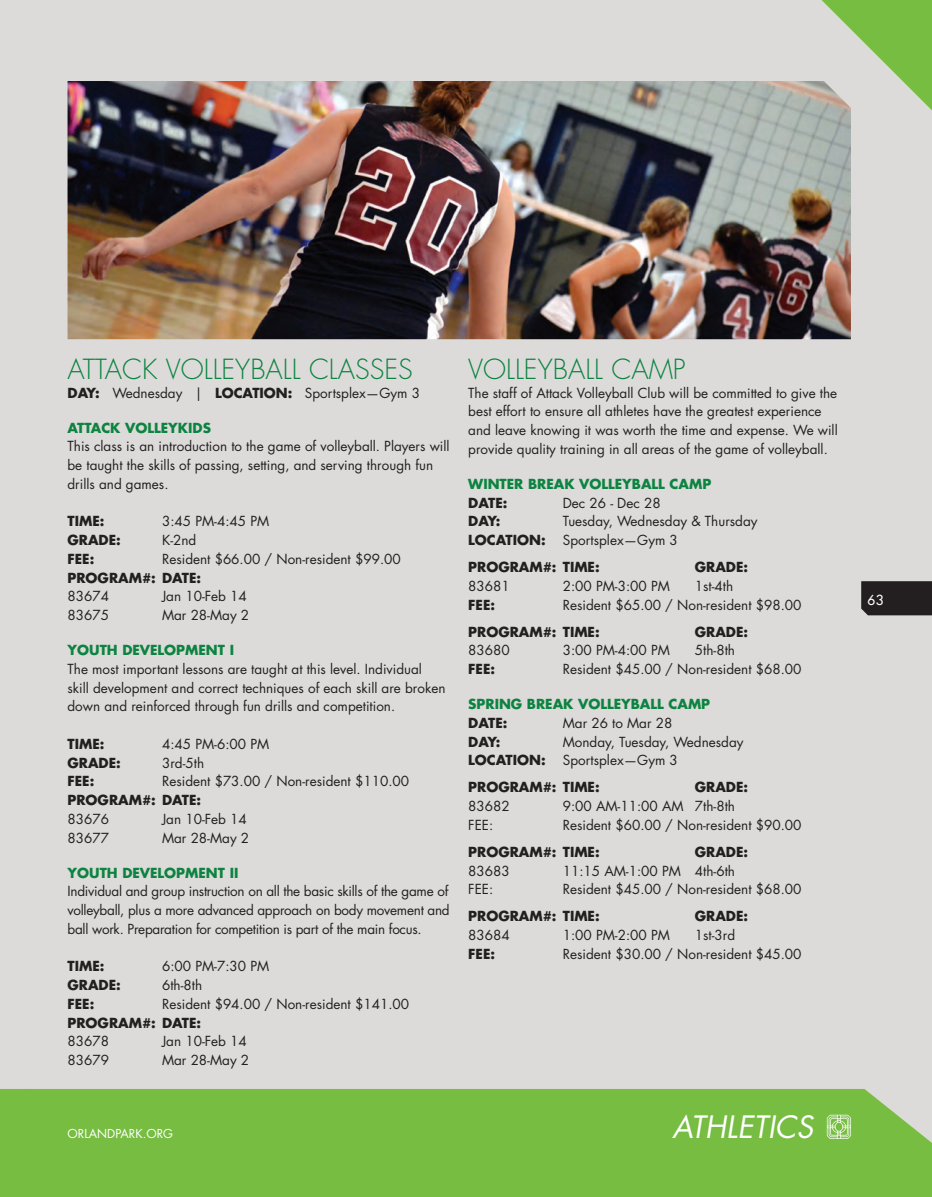
<style>
.page{position:relative;width:932px;height:1197px;background:#fff}
.page>*{position:absolute;margin:0;border:0;box-sizing:border-box;transform-origin:0 0}
.t1{font:italic 30px "Futura Std";color:#fff}
.t2{font:300 27px "Futura Std";color:#0c8340}
.t3{font:13.5px/18.8px "Futura Std";color:#231f20}
.t4{font:700 13.5px "Futura Std";color:#231f20}
.t5{font:700 13.5px "Futura Std";color:#0c8340}
.t6{font:500 13.5px "Futura Std";color:#fff}
.t7{font:12px "Futura Std";color:#fff}
.s1{font-weight:700}
</style>
<div class="page">
<div style="left:27px;top:0;width:905px;height:1182px;background:#dddbda"></div>
<div style="left:0;top:0;width:26px;height:1182px;background:#dddbda"></div>
<div style="left:28px;top:1089px;width:904px;height:108px;background:#77bd42"></div>
<div style="left:0;top:1089px;width:28px;height:108px;background:#77bd42"></div>
<div style="left:861px;top:581px;width:71px;height:34px;background:#231f20"></div>
<svg style="left:821px;top:0;width:111px;height:112px"></svg>
<svg style="left:826px;top:1114px;width:25px;height:25px"></svg>
<img style="left:68px;top:81px;width:782px;height:258px">
<h2 class="t2" style="left:68px;top:352px;width:347px">ATTACK VOLLEYBALL CLASSES</h2>
<p class="t3" style="left:68px;top:383px;width:354px"><span class="s1">DAY:</span> Wednesday | <span class="s1">LOCATION:</span> Sportsplex—Gym 3</p>
<p class="t5" style="left:68px;top:418px;width:145px">ATTACK VOLLEYKIDS</p>
<p class="t3" style="left:68px;top:437px;width:383px">This class is an introduction to the game of volleyball. Players will be taught the skills of passing, setting, and serving through fun drills and games.</p>
<p class="t4" style="left:68px;top:512px;width:38px">TIME:</p>
<p class="t3" style="left:162px;top:512px;width:109px">3:45 PM-4:45 PM</p>
<p class="t4" style="left:68px;top:531px;width:55px">GRADE:</p>
<p class="t3" style="left:162px;top:531px;width:36px">K-2nd</p>
<p class="t4" style="left:68px;top:550px;width:28px">FEE:</p>
<p class="t3" style="left:162px;top:549px;width:240px">Resident $66.00 / Non-resident $99.00</p>
<p class="t4" style="left:68px;top:568px;width:135px">PROGRAM#: DATE:</p>
<p class="t3" style="left:68px;top:587px;width:43px">83674</p>
<p class="t3" style="left:162px;top:587px;width:86px">Jan 10-Feb 14</p>
<p class="t3" style="left:68px;top:606px;width:43px">83675</p>
<p class="t3" style="left:162px;top:606px;width:89px">Mar 28-May 2</p>
<p class="t5" style="left:68px;top:641px;width:168px">YOUTH DEVELOPMENT I</p>
<p class="t3" style="left:68px;top:659px;width:379px">The most important lessons are taught at this level. Individual skill development and correct techniques of each skill are broken down and reinforced through fun drills and competition.</p>
<p class="t4" style="left:68px;top:735px;width:38px">TIME:</p>
<p class="t3" style="left:162px;top:734px;width:109px">4:45 PM-6:00 PM</p>
<p class="t4" style="left:68px;top:753px;width:55px">GRADE:</p>
<p class="t3" style="left:162px;top:753px;width:44px">3rd-5th</p>
<p class="t4" style="left:68px;top:772px;width:28px">FEE:</p>
<p class="t3" style="left:162px;top:772px;width:248px">Resident $73.00 / Non-resident $110.00</p>
<p class="t4" style="left:68px;top:791px;width:135px">PROGRAM#: DATE:</p>
<p class="t3" style="left:68px;top:809px;width:43px">83676</p>
<p class="t3" style="left:162px;top:809px;width:86px">Jan 10-Feb 14</p>
<p class="t3" style="left:68px;top:828px;width:43px">83677</p>
<p class="t3" style="left:162px;top:828px;width:89px">Mar 28-May 2</p>
<p class="t5" style="left:68px;top:863px;width:172px">YOUTH DEVELOPMENT II</p>
<p class="t3" style="left:68px;top:882px;width:383px;text-align:justify">Individual and group instruction on all the basic skills of the game of volleyball, plus a more advanced approach on body movement and ball work. Preparation for competition is part of the main focus.</p>
<p class="t4" style="left:68px;top:957px;width:38px">TIME:</p>
<p class="t3" style="left:162px;top:957px;width:109px">6:00 PM-7:30 PM</p>
<p class="t4" style="left:68px;top:976px;width:55px">GRADE:</p>
<p class="t3" style="left:162px;top:976px;width:42px">6th-8th</p>
<p class="t4" style="left:68px;top:995px;width:28px">FEE:</p>
<p class="t3" style="left:162px;top:994px;width:248px">Resident $94.00 / Non-resident $141.00</p>
<p class="t4" style="left:68px;top:1013px;width:135px">PROGRAM#: DATE:</p>
<p class="t3" style="left:68px;top:1032px;width:43px">83678</p>
<p class="t3" style="left:162px;top:1032px;width:86px">Jan 10-Feb 14</p>
<p class="t3" style="left:68px;top:1051px;width:43px">83679</p>
<p class="t3" style="left:162px;top:1051px;width:89px">Mar 28-May 2</p>
<p class="t7" style="left:68px;top:1126px;width:107px">ORLANDPARK.ORG</p>
<h2 class="t2" style="left:468px;top:352px;width:219px">VOLLEYBALL CAMP</h2>
<p class="t3" style="left:468px;top:383px;width:371px">The staff of Attack Volleyball Club will be committed to give the best effort to ensure all athletes have the greatest experience and leave knowing it was worth the time and expense. We will provide quality training in all areas of the game of volleyball.</p>
<p class="t5" style="left:468px;top:475px;width:244px">WINTER BREAK VOLLEYBALL CAMP</p>
<p class="t4" style="left:468px;top:493px;width:41px">DATE:</p>
<p class="t3" style="left:562px;top:493px;width:99px">Dec 26 - Dec 28</p>
<p class="t4" style="left:468px;top:512px;width:34px">DAY:</p>
<p class="t3" style="left:562px;top:512px;width:196px">Tuesday, Wednesday &amp; Thursday</p>
<p class="t4" style="left:468px;top:531px;width:79px">LOCATION:</p>
<p class="t3" style="left:562px;top:531px;width:117px">Sportsplex—Gym 3</p>
<p class="t4" style="left:468px;top:558px;width:133px">PROGRAM#: TIME:</p>
<p class="t4" style="left:695px;top:558px;width:55px">GRADE:</p>
<p class="t3" style="left:468px;top:576px;width:43px">83681</p>
<p class="t3" style="left:562px;top:576px;width:109px">2:00 PM-3:00 PM</p>
<p class="t3" style="left:695px;top:576px;width:40px">1st-4th</p>
<p class="t4" style="left:468px;top:595px;width:28px">FEE:</p>
<p class="t3" style="left:562px;top:595px;width:240px">Resident $65.00 / Non-resident $98.00</p>
<p class="t4" style="left:468px;top:622px;width:133px">PROGRAM#: TIME:</p>
<p class="t4" style="left:695px;top:622px;width:55px">GRADE:</p>
<p class="t3" style="left:468px;top:641px;width:43px">83680</p>
<p class="t3" style="left:562px;top:641px;width:109px">3:00 PM-4:00 PM</p>
<p class="t3" style="left:695px;top:641px;width:42px">5th-8th</p>
<p class="t4" style="left:468px;top:660px;width:28px">FEE:</p>
<p class="t3" style="left:562px;top:660px;width:240px">Resident $45.00 / Non-resident $68.00</p>
<p class="t5" style="left:468px;top:695px;width:243px">SPRING BREAK VOLLEYBALL CAMP</p>
<p class="t4" style="left:468px;top:714px;width:41px">DATE:</p>
<p class="t3" style="left:562px;top:713px;width:111px">Mar 26 to Mar 28</p>
<p class="t4" style="left:468px;top:732px;width:34px">DAY:</p>
<p class="t3" style="left:562px;top:732px;width:182px">Monday, Tuesday, Wednesday</p>
<p class="t4" style="left:468px;top:751px;width:79px">LOCATION:</p>
<p class="t3" style="left:562px;top:751px;width:117px">Sportsplex—Gym 3</p>
<p class="t4" style="left:468px;top:778px;width:133px">PROGRAM#: TIME:</p>
<p class="t4" style="left:695px;top:778px;width:55px">GRADE:</p>
<p class="t3" style="left:468px;top:797px;width:43px">83682</p>
<p class="t3" style="left:562px;top:797px;width:174px">9:00 AM-11:00 AM 7th-8th</p>
<p class="t3" style="left:468px;top:815px;width:27px">FEE:</p>
<p class="t3" style="left:562px;top:815px;width:240px">Resident $60.00 / Non-resident $90.00</p>
<p class="t4" style="left:468px;top:843px;width:133px">PROGRAM#: TIME:</p>
<p class="t4" style="left:695px;top:843px;width:55px">GRADE:</p>
<p class="t3" style="left:468px;top:861px;width:43px">83683</p>
<p class="t3" style="left:562px;top:861px;width:174px">11:15 AM-1:00 PM 4th-6th</p>
<p class="t3" style="left:468px;top:880px;width:27px">FEE:</p>
<p class="t3" style="left:562px;top:880px;width:240px">Resident $45.00 / Non-resident $68.00</p>
<p class="t4" style="left:468px;top:907px;width:133px">PROGRAM#: TIME:</p>
<p class="t4" style="left:695px;top:907px;width:55px">GRADE:</p>
<p class="t3" style="left:468px;top:926px;width:43px">83684</p>
<p class="t3" style="left:562px;top:926px;width:109px">1:00 PM-2:00 PM</p>
<p class="t3" style="left:695px;top:926px;width:42px">1st-3rd</p>
<p class="t4" style="left:468px;top:945px;width:28px">FEE:</p>
<p class="t3" style="left:562px;top:944px;width:240px">Resident $30.00 / Non-resident $45.00</p>
<h1 class="t1" style="left:672px;top:1108px;width:142px">ATHLETICS</h1>
<p class="t6" style="left:867px;top:591px;width:18px">63</p>
</div>
